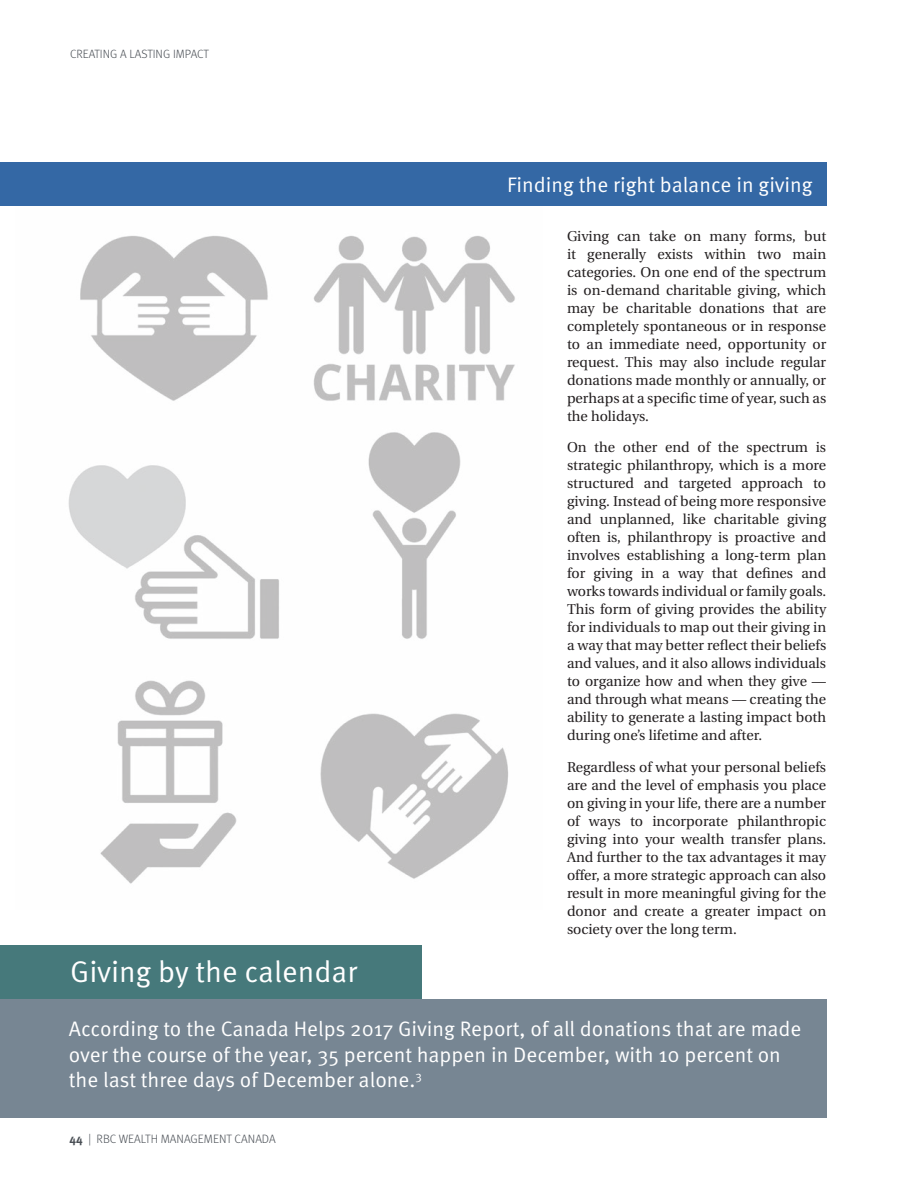
<style>
.page{position:relative;width:918px;height:1188px;background:#fff}
.page>*{position:absolute;margin:0;border:0;box-sizing:border-box;transform-origin:0 0}
.slug{font:30px "Meta OT Norm";color:#fff}
.slug-2{font:21px/25.2px "Meta OT Norm";color:#fff}
.body{font:14.25px/18px "Utopia";color:#231f20;text-align:justify}
.t1{font:300 12.15px "Meta OT";color:#4a4f55}
.t2{font:300 12px "Meta OT";color:#4a4f55}
.s1{font-weight:700}
</style>
<div class="page">
<img style="left:15px;top:205px;width:527px;height:679px">
<div style="left:0;top:999px;width:826px;height:119px;background:#778693"></div>
<div style="left:0;top:162px;width:826px;height:43px;background:#3468a5"></div>
<div style="left:0;top:945px;width:421px;height:54px;background:#46797b"></div>
<p class="t2" style="left:70px;top:47px;width:140px">CREATING A LASTING IMPACT</p>
<p class="slug" style="left:70px;top:953px;width:288px">Giving by the calendar</p>
<p class="slug-2" style="left:507px;top:172px;width:307px">Finding the right balance in giving</p>
<p class="body" style="left:567px;top:227px;width:261px">Giving can take on many forms, but it generally exists within two main categories. On one end of the spectrum is on-demand charitable giving, which may be charitable donations that are completely spontaneous or in response to an immediate need, opportunity or request. This may also include regular donations made monthly or annually, or perhaps at a specific time of year, such as the holidays.</p>
<p class="body" style="left:567px;top:439px;width:261px">On the other end of the spectrum is strategic philanthropy, which is a more structured and targeted approach to giving. Instead of being more responsive and unplanned, like charitable giving often is, philanthropy is proactive and involves establishing a long-term plan for giving in a way that defines and works towards individual or family goals.<br>This form of giving provides the ability for individuals to map out their giving in a way that may better reflect their beliefs and values, and it also allows individuals to organize how and when they give — and through what means — creating the ability to generate a lasting impact both during one’s lifetime and after.</p>
<p class="body" style="left:567px;top:758px;width:261px">Regardless of what your personal beliefs are and the level of emphasis you place on giving in your life, there are a number of ways to incorporate philanthropic giving into your wealth transfer plans.<br>And further to the tax advantages it may offer, a more strategic approach can also result in more meaningful giving for the donor and create a greater impact on society over the long term.</p>
<p class="slug-2" style="left:69px;top:1017px;width:734px">According to the Canada Helps 2017 Giving Report, of all donations that are made over the course of the year, 35 percent happen in December, with 10 percent on the last three days of December alone.<sup>3</sup></p>
<p class="t1" style="left:70px;top:1132px;width:208px"><span class="s1">44</span> | RBC WEALTH MANAGEMENT CANADA</p>
</div>
